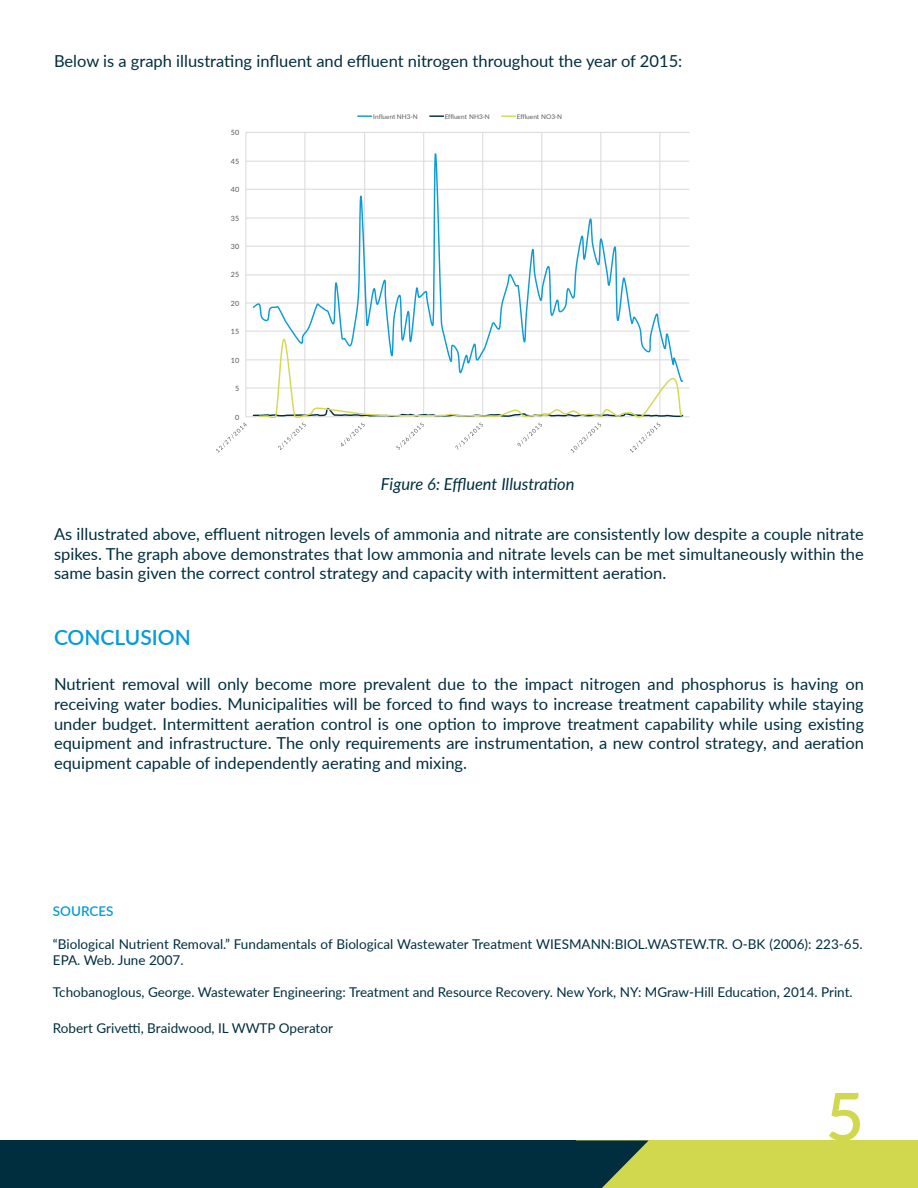
<style>
.page{position:relative;width:918px;height:1188px;background:#fff}
.page>*{position:absolute;margin:0;border:0;box-sizing:border-box;transform-origin:0 0}
.t1{font:600 66px "Lato";color:#d2d84e}
.t2{font:600 21px "Lato";color:#079bd7}
.Body{font:16.5px/19.8px "Lato";color:#002e3f;text-align:justify}
.Body-2{font:italic 16.5px "Lato";color:#002e3f}
.Body-3{font:13.5px/16.2px "Lato";color:#002e3f}
.Body-4{font:600 13.5px "Lato";color:#079bd7}
.t3{font:7.2px "Lato";letter-spacing:.02em;color:#595959}
.t4{font:6.45px "Lato";color:#595959}
</style>
<div class="page">
<div style="left:557px;top:1140px;width:361px;height:48px;background:#d2d84e"></div>
<svg style="left:575px;top:1140px;width:74px;height:48px"></svg>
<div style="left:0;top:1140px;width:575px;height:48px;background:#002e3f"></div>
<svg style="left:216px;top:115px;width:474px;height:338px"></svg>
<p class="Body" style="left:54px;top:51px;width:630px">Below is a graph illustrating influent and effluent nitrogen throughout the year of 2015:</p>
<p class="t3" style="left:231px;top:128px;width:10px">50</p>
<p class="t3" style="left:231px;top:156px;width:10px">45</p>
<p class="t3" style="left:231px;top:184px;width:10px">40</p>
<p class="t3" style="left:231px;top:213px;width:10px">35</p>
<p class="t3" style="left:231px;top:241px;width:10px">30</p>
<p class="t3" style="left:231px;top:270px;width:10px">25</p>
<p class="t3" style="left:231px;top:298px;width:10px">20</p>
<p class="t3" style="left:231px;top:327px;width:10px">15</p>
<p class="t3" style="left:231px;top:355px;width:10px">10</p>
<p class="t3" style="left:235px;top:383px;width:6px">5</p>
<p class="t3" style="left:235px;top:412px;width:6px">0</p>
<p class="t4" style="left:373px;top:112px;width:46px">Influent NH3-N</p>
<p class="t4" style="left:445px;top:112px;width:47px">Effluent NH3-N</p>
<p class="t4" style="left:517px;top:112px;width:47px">Effluent NO3-N</p>
<p class="Body-2" style="left:381px;top:472px;width:195px">Figure 6: Effluent Illustration</p>
<p class="Body" style="left:54px;top:523px;width:811px">As illustrated above, effluent nitrogen levels of ammonia and nitrate are consistently low despite a couple nitrate spikes. The graph above demonstrates that low ammonia and nitrate levels can be met simultaneously within the same basin given the correct control strategy and capacity with intermittent aeration.</p>
<p class="t2" style="left:54px;top:622px;width:138px">CONCLUSION</p>
<p class="Body" style="left:54px;top:673px;width:811px">Nutrient removal will only become more prevalent due to the impact nitrogen and phosphorus is having on receiving water bodies. Municipalities will be forced to find ways to increase treatment capability while staying under budget. Intermittent aeration control is one option to improve treatment capability while using existing equipment and infrastructure. The only requirements are instrumentation, a new control strategy, and aeration equipment capable of independently aerating and mixing.</p>
<p class="Body-4" style="left:53px;top:902px;width:62px">SOURCES</p>
<p class="Body-3" style="left:53px;top:935px;width:811px">“Biological Nutrient Removal.” Fundamentals of Biological Wastewater Treatment WIESMANN:BIOL.WASTEW.TR. O-BK (2006): 223-65.<br>EPA. Web. June 2007.</p>
<p class="Body-3" style="left:53px;top:984px;width:801px">Tchobanoglous, George. Wastewater Engineering: Treatment and Resource Recovery. New York, NY: MGraw-Hill Education, 2014. Print.</p>
<p class="Body-3" style="left:53px;top:1020px;width:282px">Robert Grivetti, Braidwood, IL WWTP Operator</p>
<p class="t1" style="left:826px;top:1069px;width:40px">5</p>
</div>
